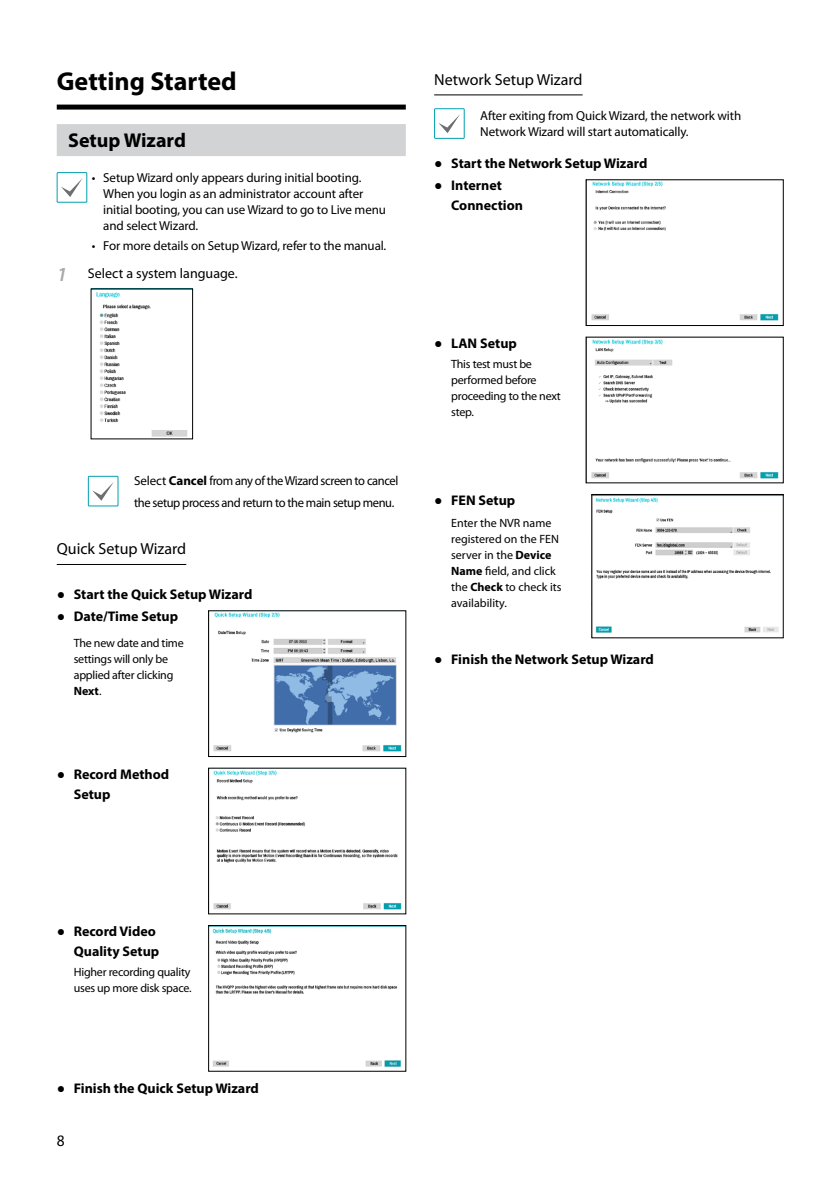
<style>
.page{position:relative;width:840px;height:1191px;background:#fff}
.page>*{position:absolute;margin:0;border:0;box-sizing:border-box;transform-origin:0 0}
.t1{font:700 26px "Myriad Pro";color:#000}
.t2{font:700 20px "Myriad Pro";color:#000}
.t3{font:16px "Myriad Pro";color:#000}
.t4{font:16px "Myriad Pro";color:#000;scale:.96 1}
.t5{font:700 14px/20px "Myriad Pro";color:#000}
.t6{font:14px "Myriad Pro";color:#000}
.t7{font:13px/16px "Myriad Pro";letter-spacing:-.01em;color:#000}
.t8{font:13px/21.6px "Myriad Pro";letter-spacing:-.03em;color:#000}
.t9{font:12px/16px "Myriad Pro";letter-spacing:-.02em;color:#000}
.t10{font:12px/16px "Myriad Pro";color:#000}
.s1{font-weight:600;font-style:italic;font-size:20px;color:#a7a9ac}
.s2{font-weight:700}
.s3{font-family:"Arial";font-weight:400}
</style>
<div class="page">
<div style="left:57px;top:105px;width:348px;height:5px;background:#000"></div>
<div style="left:57px;top:124px;width:348px;height:32px;background:#d1d3d4"></div>
<hr style="left:57px;top:564px;width:129px;height:1px;background:#000">
<div style="left:57px;top:172px;width:30px;height:31px;border:1px solid #00a0af"></div>
<svg style="left:61px;top:179px;width:21px;height:18px"></svg>
<img style="left:96px;top:292px;width:92px;height:145px">
<div style="left:91px;top:289px;width:102px;height:150px;border:1px solid #000"></div>
<div style="left:88px;top:476px;width:30px;height:30px;border:1px solid #00a0af"></div>
<svg style="left:92px;top:482px;width:22px;height:19px"></svg>
<img style="left:213px;top:612px;width:189px;height:140px">
<img style="left:213px;top:770px;width:189px;height:140px">
<img style="left:212px;top:928px;width:189px;height:139px">
<div style="left:208px;top:925px;width:198px;height:146px;border:1px solid #000"></div>
<hr style="left:434px;top:94px;width:148px;height:1px;background:#000">
<div style="left:434px;top:108px;width:30px;height:30px;border:1px solid #00a0af"></div>
<svg style="left:438px;top:115px;width:21px;height:18px"></svg>
<img style="left:591px;top:182px;width:188px;height:139px">
<div style="left:585px;top:180px;width:198px;height:146px;border:1px solid #000"></div>
<img style="left:591px;top:339px;width:188px;height:140px">
<img style="left:593px;top:496px;width:188px;height:137px">
<div style="left:591px;top:494px;width:192px;height:144px;border:1px solid #000"></div>
<h1 class="t1" style="left:57px;top:65px;width:181px">Getting Started</h1>
<h2 class="t2" style="left:68px;top:127px;width:119px">Setup Wizard</h2>
<p class="t7" style="left:103px;top:169px;width:284px;text-indent:-11px">• Setup Wizard only appears during initial booting.<br>When you login as an administrator account after initial booting, you can use Wizard to go to Live menu and select Wizard.</p>
<p class="t7" style="left:92px;top:238px;width:296px">• For more details on Setup Wizard, refer to the manual.</p>
<p class="t6" style="left:57px;top:264px;width:182px"><span class="s1">1</span> Select a system language.</p>
<p class="t8" style="left:134px;top:470px;width:266px">Select <span class="s2">Cancel</span> from any of the Wizard screen to cancel the setup process and return to the main setup menu.</p>
<p class="t3" style="left:57px;top:539px;width:131px">Quick Setup Wizard</p>
<p class="t5" style="left:57px;top:584px;width:197px"><span class="s3">●</span> Start the Quick Setup Wizard</p>
<p class="t5" style="left:57px;top:606px;width:123px"><span class="s3">●</span> Date/Time Setup</p>
<p class="t9" style="left:74px;top:634px;width:111px">The new date and time settings will only be applied after clicking<br><span class="s2">Next</span>.</p>
<p class="t5" style="left:74px;top:763px;width:97px;text-indent:-17px"><span class="s3">●</span> Record Method<br>Setup</p>
<p class="t3" style="left:434px;top:70px;width:150px">Network Setup Wizard</p>
<p class="t7" style="left:480px;top:107px;width:262px">After exiting from Quick Wizard, the network with<br>Network Wizard will start automatically.</p>
<p class="t5" style="left:434px;top:153px;width:215px"><span class="s3">●</span> Start the Network Setup Wizard</p>
<p class="t5" style="left:451px;top:175px;width:73px;text-indent:-17px"><span class="s3">●</span> Internet<br>Connection</p>
<p class="t5" style="left:434px;top:332px;width:84px"><span class="s3">●</span> LAN Setup</p>
<p class="t9" style="left:451px;top:355px;width:111px">This test must be performed before proceeding to the next step.</p>
<p class="t5" style="left:434px;top:489px;width:83px"><span class="s3">●</span> FEN Setup</p>
<p class="t10" style="left:451px;top:514px;width:112px">Enter the NVR name registered on the FEN server in the <span class="s2">Device<br>Name</span> field, and click the <span class="s2">Check</span> to check its availability.</p>
<p class="t5" style="left:434px;top:648px;width:221px"><span class="s3">●</span> Finish the Network Setup Wizard</p>
<p class="t5" style="left:57px;top:920px;width:104px;text-align:right"><span class="s3">●</span> Record Video<br>Quality Setup</p>
<p class="t9" style="left:74px;top:964px;width:119px">Higher recording quality uses up more disk space.</p>
<p class="t5" style="left:57px;top:1078px;width:203px"><span class="s3">●</span> Finish the Quick Setup Wizard</p>
<p class="t4" style="left:57px;top:1131px;width:10px">8</p>
</div>
